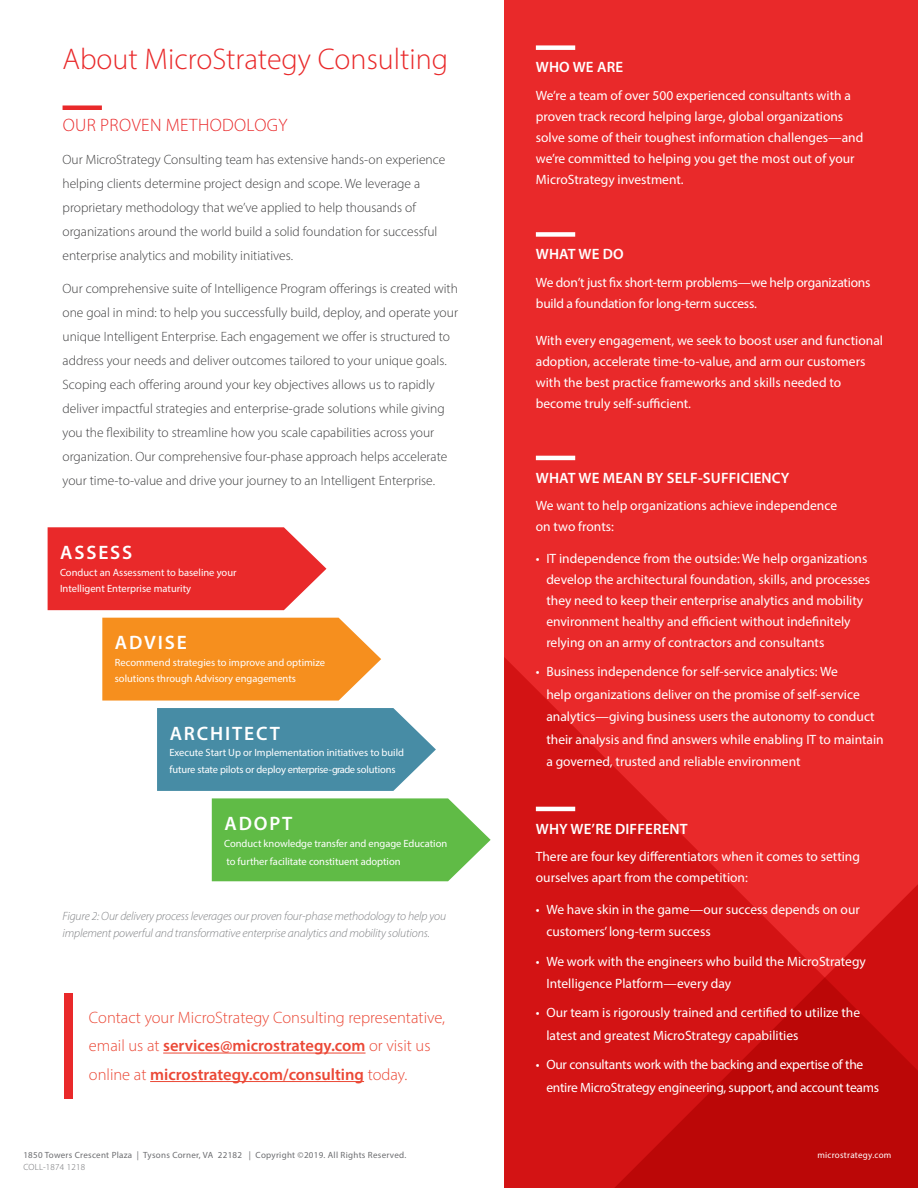
<style>
.page{position:relative;width:918px;height:1188px;background:#fff}
.page>*{position:absolute;margin:0;border:0;box-sizing:border-box;transform-origin:0 0}
.Paragraph_Title_-_wi{font:300 30px "Myriad Pro";color:#e9292a}
.t1{font:600 19.5px "Myriad Pro";letter-spacing:.095em;color:#fff}
.Paragraph_Title_-_wi-2{font:300 18px "Myriad Pro";letter-spacing:.02em;color:#e9292a}
.Subheads{font:300 16.5px/28.5px "Myriad Pro";color:#eb4836}
.Intro_text_on_color{font:600 15px "Myriad Pro";letter-spacing:.01em;color:#fff}
.Paragraph_BodyCopy{font:13.5px/21px "Myriad Pro";color:#fff}
.Paragraph_BodyCopy-2{font:300 13.5px/24px "Myriad Pro";color:#3e3e3f}
.Paragraph_BodyCopy-3{font:13.5px/22.5px "Myriad Pro";letter-spacing:-.02em;color:#fff}
.t2{font:italic 300 12px/16.5px "Myriad Pro";letter-spacing:-.01em;color:#808285}
.t3{font:10.5px/16.5px "Myriad Pro";letter-spacing:-.005em;color:#fff}
.t4{font:9px "Myriad Pro";letter-spacing:.03em;color:#6c6d70}
.t5{font:9px "Myriad Pro";letter-spacing:.03em;color:#fff}
.t6{font:300 9px "Myriad Pro";letter-spacing:.03em;color:#6c6d70}
.s1{font-weight:600}
</style>
<div class="page">
<div style="left:63px;top:105px;width:39px;height:5px;background:#e9292a"></div>
<div style="left:504px;top:0;width:414px;height:1188px;background:#e9292a"></div>
<svg style="left:504px;top:657px;width:414px;height:531px;fill:#d31314"></svg>
<hr style="left:163px;top:1053px;width:203px;height:1px;background:#eb4836">
<hr style="left:150px;top:1081px;width:214px;height:1px;background:#eb4836">
<div style="left:65px;top:994px;width:8px;height:105px;background:#e9292a"></div>
<div style="left:536px;top:45px;width:39px;height:5px;background:#fff"></div>
<div style="left:536px;top:232px;width:39px;height:5px;background:#fff"></div>
<hr style="left:536px;top:456px;width:39px;height:4px;background:#fff">
<hr style="left:536px;top:807px;width:39px;height:4px;background:#fff">
<svg style="left:48px;top:527px;width:278px;height:83px;background:#ea393a"></svg>
<svg style="left:102px;top:618px;width:279px;height:83px;background:#f69830"></svg>
<svg style="left:157px;top:708px;width:279px;height:83px;background:#5594ab"></svg>
<svg style="left:212px;top:798px;width:279px;height:83px;background:#6cc054"></svg>
<p class="Paragraph_Title_-_wi" style="left:63px;top:41px;width:387px">About MicroStrategy Consulting</p>
<p class="Paragraph_Title_-_wi-2" style="left:63px;top:114px;width:226px">OUR PROVEN METHODOLOGY</p>
<p class="Paragraph_BodyCopy-2" style="left:63px;top:147px;width:384px">Our MicroStrategy Consulting team has extensive hands-on experience helping clients determine project design and scope. We leverage a proprietary methodology that we’ve applied to help thousands of organizations around the world build a solid foundation for successful enterprise analytics and mobility initiatives.</p>
<p class="Paragraph_BodyCopy-2" style="left:63px;top:276px;width:397px">Our comprehensive suite of Intelligence Program offerings is created with one goal in mind: to help you successfully build, deploy, and operate your unique Intelligent Enterprise. Each engagement we offer is structured to address your needs and deliver outcomes tailored to your unique goals.<br>Scoping each offering around your key objectives allows us to rapidly deliver impactful strategies and enterprise-grade solutions while giving you the flexibility to streamline how you scale capabilities across your organization. Our comprehensive four-phase approach helps accelerate your time-to-value and drive your journey to an Intelligent Enterprise.</p>
<p class="t1" style="left:60px;top:540px;width:74px">ASSESS</p>
<p class="t3" style="left:60px;top:564px;width:178px">Conduct an Assessment to baseline your<br>Intelligent Enterprise maturity</p>
<p class="t1" style="left:115px;top:631px;width:73px">ADVISE</p>
<p class="t3" style="left:115px;top:654px;width:212px">Recommend strategies to improve and optimize solutions through Advisory engagements</p>
<p class="t1" style="left:170px;top:721px;width:112px">ARCHITECT</p>
<p class="t3" style="left:169px;top:744px;width:236px">Execute Start Up or Implementation initiatives to build future state pilots or deploy enterprise-grade solutions</p>
<p class="t1" style="left:224px;top:811px;width:69px">ADOPT</p>
<p class="t3" style="left:224px;top:834px;width:225px;line-height:18px">Conduct knowledge transfer and engage Education to further facilitate constituent adoption</p>
<p class="t2" style="left:63px;top:908px;width:385px">Figure 2: Our delivery process leverages our proven four-phase methodology to help you implement powerful and transformative enterprise analytics and mobility solutions.</p>
<p class="Subheads" style="left:89px;top:1003px;width:358px">Contact your MicroStrategy Consulting representative, email us at <span class="s1">services@microstrategy.com</span> or visit us online at <span class="s1">microstrategy.com/consulting</span> today.</p>
<p class="Intro_text_on_color" style="left:536px;top:58px;width:89px">WHO WE ARE</p>
<p class="Paragraph_BodyCopy" style="left:536px;top:85px;width:329px">We’re a team of over 500 experienced consultants with a proven track record helping large, global organizations solve some of their toughest information challenges—and we’re committed to helping you get the most out of your MicroStrategy investment.</p>
<p class="Intro_text_on_color" style="left:536px;top:245px;width:89px">WHAT WE DO</p>
<p class="Paragraph_BodyCopy" style="left:536px;top:272px;width:336px">We don’t just fix short-term problems—we help organizations build a foundation for long-term success.</p>
<p class="Paragraph_BodyCopy" style="left:536px;top:329px;width:349px">With every engagement, we seek to boost user and functional adoption, accelerate time-to-value, and arm our customers with the best practice frameworks and skills needed to become truly self-sufficient.</p>
<p class="Intro_text_on_color" style="left:536px;top:468px;width:255px">WHAT WE MEAN BY SELF-SUFFICIENCY</p>
<p class="Paragraph_BodyCopy" style="left:536px;top:495px;width:303px">We want to help organizations achieve independence on two fronts:</p>
<p class="Paragraph_BodyCopy" style="left:546px;top:548px;width:325px;text-indent:-10px">• IT independence from the outside: We help organizations develop the architectural foundation, skills, and processes they need to keep their enterprise analytics and mobility environment healthy and efficient without indefinitely relying on an army of contractors and consultants</p>
<p class="Paragraph_BodyCopy" style="left:546px;top:660px;width:339px;line-height:22.5px;text-indent:-10px">• Business independence for self-service analytics: We<br>help organizations deliver on the promise of self-service analytics—giving business users the autonomy to conduct their analysis and find answers while enabling IT to maintain a governed, trusted and reliable environment</p>
<p class="Intro_text_on_color" style="left:536px;top:819px;width:153px">WHY WE’RE DIFFERENT</p>
<p class="Paragraph_BodyCopy" style="left:536px;top:846px;width:326px">There are four key differentiators when it comes to setting ourselves apart from the competition:</p>
<p class="Paragraph_BodyCopy" style="left:546px;top:898px;width:315px;line-height:22.5px;text-indent:-10px">• We have skin in the game—our success depends on our customers’ long-term success</p>
<p class="Paragraph_BodyCopy" style="left:546px;top:950px;width:321px;line-height:22.5px;text-indent:-10px">• We work with the engineers who build the MicroStrategy<br>Intelligence Platform—every day</p>
<p class="Paragraph_BodyCopy" style="left:546px;top:1001px;width:315px;line-height:22.5px;text-indent:-10px">• Our team is rigorously trained and certified to utilize the latest and greatest MicroStrategy capabilities</p>
<p class="Paragraph_BodyCopy-3" style="left:546px;top:1053px;width:334px;text-indent:-10px">• Our consultants work with the backing and expertise of the entire MicroStrategy engineering, support, and account teams</p>
<p class="t4" style="left:23px;top:1149px;width:384px">1850 Towers Crescent Plaza | Tysons Corner, VA 22182 | Copyright ©2019. All Rights Reserved.</p>
<p class="t5" style="left:817px;top:1149px;width:76px">microstrategy.com</p>
<p class="t6" style="left:23px;top:1161px;width:63px">COLL-1874 1218</p>
</div>
